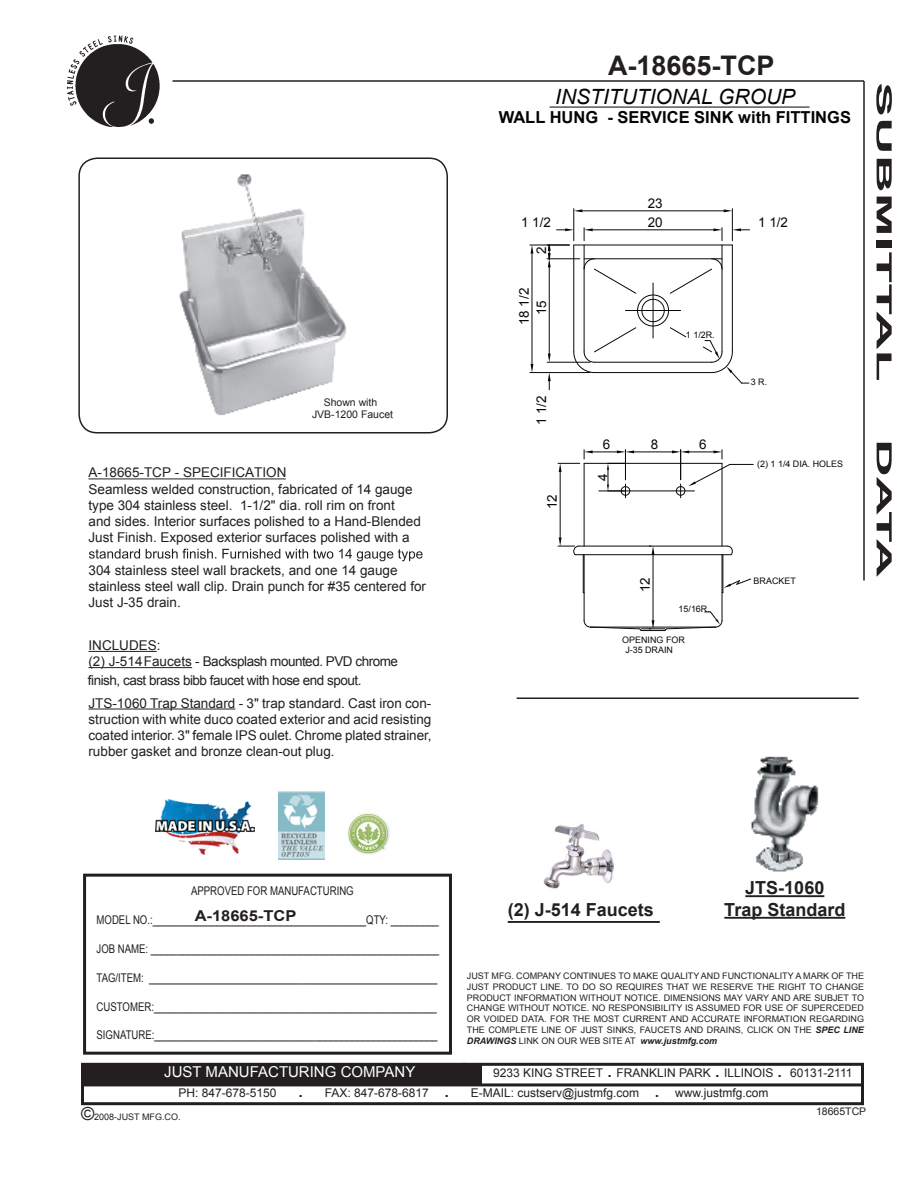
<style>
.page{position:relative;width:918px;height:1188px;background:#fff}
.page>*{position:absolute;margin:0;border:0;box-sizing:border-box;transform-origin:0 0}
.t1{font:700 27px "Arial";color:#231f20}
.t2{font:italic 21px "Arial";color:#040503}
.t3{font:700 21px "Arial";color:#231f20;scale:2.5 1}
.t4{font:700 18px "Arial";color:#231f20}
.t5{font:700 16.5px "Arial";color:#040503}
.t6{font:15px "Arial";color:#fff}
.t7{font:700 15px "Arial";color:#231f20;scale:1.1 1}
.t8{font:13.5px/16.2px "Arial";color:#231f20}
.t9{font:13.5px/16.2px "Arial";letter-spacing:-.035em;color:#231f20}
.t10{font:13.35px "Arial";color:#070909}
.t11{font:12px "Arial";color:#231f20;scale:.8 1}
.t12{font:12px "Arial";color:#231f20}
.t13{font:10.5px/12.6px "Arial";color:#231f20;text-align:center}
.t14{font:9px/10.8px "Arial";color:#231f20;text-align:justify}
.t15{font:9px/10.4px "Arial";color:#070909}
.s1{font-weight:700;font-style:italic}
.s2{font-size:21px}
.s3{font-size:18px}
</style>
<div class="page">
<div style="left:81px;top:1063px;width:783px;height:42px;border:3px solid #231f20"></div>
<hr style="left:81px;top:1083px;width:783px;height:3px;background:#231f20">
<div style="left:81px;top:1064px;width:401px;height:22px;background:#231f20"></div>
<img style="left:68px;top:36px;width:92px;height:91px">
<hr style="left:863px;top:81px;width:2px;height:499px;background:#231f20">
<hr style="left:173px;top:80px;width:691px;height:2px;background:#231f20">
<div style="left:78px;top:158px;width:370px;height:276px;border:2px solid #231f20;border-radius:18px"></div>
<div style="left:83px;top:874px;width:369px;height:181px;border:3px solid #231f20"></div>
<hr style="left:550px;top:107px;width:260px;height:1px;background:#231f20">
<hr style="left:88px;top:478px;width:198px;height:1px;background:#231f20">
<hr style="left:88px;top:651px;width:69px;height:1px;background:#231f20">
<hr style="left:88px;top:667px;width:104px;height:1px;background:#231f20">
<hr style="left:88px;top:709px;width:147px;height:1px;background:#231f20">
<svg style="left:89px;top:549px;width:334px;height:12px"></svg>
<img style="left:179px;top:174px;width:167px;height:241px">
<hr style="left:745px;top:895px;width:79px;height:2px;background:#231f20">
<hr style="left:724px;top:917px;width:121px;height:2px;background:#231f20">
<hr style="left:508px;top:921px;width:152px;height:2px;background:#231f20">
<hr style="left:517px;top:698px;width:342px;height:1px;background:#231f20">
<img style="left:751px;top:756px;width:68px;height:116px">
<hr style="left:573px;top:209px;width:1px;height:32px;background:#070909">
<hr style="left:732px;top:209px;width:1px;height:32px;background:#070909">
<hr style="left:582px;top:210px;width:142px;height:1px;background:#070909">
<svg style="left:574px;top:209px;width:8px;height:3px"></svg>
<svg style="left:724px;top:209px;width:8px;height:3px"></svg>
<hr style="left:530px;top:245px;width:39px;height:1px;background:#070909">
<hr style="left:530px;top:372px;width:60px;height:1px;background:#070909">
<hr style="left:532px;top:254px;width:1px;height:110px;background:#070909">
<svg style="left:531px;top:245px;width:2px;height:9px"></svg>
<svg style="left:531px;top:364px;width:2px;height:9px"></svg>
<hr style="left:560px;top:472px;width:1px;height:65px;background:#070909">
<hr style="left:653px;top:555px;width:1px;height:65px;background:#070909">
<svg style="left:651px;top:547px;width:3px;height:7px"></svg>
<hr style="left:579px;top:546px;width:148px;height:1px;background:#070909">
<hr style="left:575px;top:554px;width:156px;height:1px;background:#070909">
<hr style="left:584px;top:555px;width:1px;height:66px;background:#070909">
<hr style="left:722px;top:463px;width:1px;height:83px;background:#070909">
<svg style="left:558px;top:537px;width:22px;height:19px"></svg>
<hr style="left:584px;top:463px;width:1px;height:83px;background:#070909">
<svg style="left:726px;top:545px;width:7px;height:11px"></svg>
<hr style="left:722px;top:555px;width:1px;height:66px;background:#070909">
<svg style="left:583px;top:611px;width:140px;height:20px"></svg>
<svg style="left:558px;top:450px;width:195px;height:48px"></svg>
<svg style="left:722px;top:578px;width:29px;height:14px"></svg>
<hr style="left:723px;top:555px;width:1px;height:38px;background:#070909">
<hr style="left:583px;top:555px;width:1px;height:38px;background:#070909">
<svg style="left:547px;top:228px;width:203px;height:162px"></svg>
<img style="left:155px;top:800px;width:99px;height:55px">
<img style="left:348px;top:813px;width:42px;height:42px">
<img style="left:278px;top:791px;width:47px;height:69px">
<img style="left:543px;top:824px;width:71px;height:65px">
<p class="t13" style="left:312px;top:396px;width:83px">Shown with<br>JVB-1200 Faucet</p>
<p class="t8" style="left:88px;top:465px;width:334px">A-18665-TCP - SPECIFICATION<br>Seamless welded construction, fabricated of 14 gauge type 304 stainless steel. 1-1/2" dia. roll rim on front<br>and sides. Interior surfaces polished to a Hand-Blended Just Finish. Exposed exterior surfaces polished with a</p>
<p class="t8" style="left:88px;top:562px;width:339px">304 stainless steel wall brackets, and one 14 gauge stainless steel wall clip. Drain punch for #35 centered for<br>Just J-35 drain.</p>
<p class="t9" style="left:88px;top:637px;width:311px">INCLUDES:<br>(2) J-514Faucets - Backsplash mounted. PVD chrome</p>
<p class="t8" style="left:88px;top:695px;width:345px;text-align:justify">JTS-1060 Trap Standard - 3" trap standard. Cast iron con&shy;struction with white duco coated exterior and acid resisting coated interior. 3" female IPS oulet. Chrome plated strainer, rubber gasket and bronze clean-out plug.</p>
<p class="t9" style="left:88px;top:672px;width:275px">finish, cast brass bibb faucet with hose end spout.</p>
<h1 class="t1" style="left:608px;top:47px;width:168px">A-18665-TCP</h1>
<h2 class="t2" style="left:555px;top:83px;width:241px">INSTITUTIONAL GROUP</h2>
<p class="t5" style="left:499px;top:107px;width:354px">WALL HUNG - SERVICE SINK with FITTINGS</p>
<p class="t10" style="left:648px;top:194px;width:16px">23</p>
<p class="t10" style="left:521px;top:213px;width:31px">1 1/2</p>
<p class="t10" style="left:648px;top:213px;width:16px">20</p>
<p class="t10" style="left:758px;top:213px;width:31px">1 1/2</p>
<p class="t10" style="left:533px;top:254px;width:9px;rotate:-90deg">2</p>
<p class="t10" style="left:515px;top:325px;width:39px;rotate:-90deg">18 1/2</p>
<p class="t10" style="left:533px;top:315px;width:16px;rotate:-90deg">15</p>
<p class="t10" style="left:533px;top:425px;width:31px;rotate:-90deg">1 1/2</p>
<p class="t10" style="left:543px;top:509px;width:16px;rotate:-90deg">12</p>
<p class="t15" style="left:686px;top:330px;width:30px">1 1/2R.</p>
<p class="t10" style="left:603px;top:435px;width:9px">6</p>
<p class="t10" style="left:651px;top:435px;width:9px">8</p>
<p class="t10" style="left:699px;top:435px;width:9px">6</p>
<p class="t10" style="left:594px;top:481px;width:9px;rotate:-90deg">4</p>
<p class="t15" style="left:751px;top:377px;width:18px">3 R.</p>
<p class="t15" style="left:757px;top:459px;width:87px">(2) 1 1/4 DIA. HOLES</p>
<p class="t10" style="left:636px;top:592px;width:16px;rotate:-90deg">12</p>
<p class="t15" style="left:679px;top:604px;width:33px">15/16R.</p>
<p class="t15" style="left:625px;top:635px;width:61px;text-indent:-3px">OPENING FOR<br>J-35 DRAIN</p>
<p class="t15" style="left:754px;top:575px;width:44px">BRACKET</p>
<h2 class="t3" style="left:898px;top:82px;width:121px;rotate:90deg">SUBMITTAL</h2>
<h2 class="t3" style="left:898px;top:439px;width:57px;rotate:90deg">DATA</h2>
<p class="t11" style="left:191px;top:883px;width:205px">APPROVED FOR MANUFACTURING</p>
<p class="t11" style="left:97px;top:912px;width:429px">MODEL NO.:________________________________________QTY: _________</p>
<p class="t11" style="left:97px;top:941px;width:430px">JOB NAME: ______________________________________________________</p>
<p class="t11" style="left:97px;top:970px;width:428px">TAG/ITEM: ______________________________________________________</p>
<p class="t11" style="left:97px;top:999px;width:427px">CUSTOMER:_____________________________________________________</p>
<p class="t11" style="left:97px;top:1027px;width:428px">SIGNATURE:_____________________________________________________</p>
<p class="t7" style="left:195px;top:906px;width:94px">A-18665-TCP</p>
<h3 class="t4" style="left:745px;top:876px;width:81px">JTS-1060</h3>
<h3 class="t4" style="left:508px;top:897px;width:148px">(2) J-514 Faucets</h3>
<h3 class="t4" style="left:724px;top:898px;width:123px">Trap Standard</h3>
<p class="t14" style="left:467px;top:970px;width:399px">JUST MFG. COMPANY CONTINUES TO MAKE QUALITY AND FUNCTIONALITY A MARK OF THE JUST PRODUCT LINE. TO DO SO REQUIRES THAT WE RESERVE THE RIGHT TO CHANGE PRODUCT INFORMATION WITHOUT NOTICE. DIMENSIONS MAY VARY AND ARE SUBJET TO CHANGE WITHOUT NOTICE. NO RESPONSIBILITY IS ASSUMED FOR USE OF SUPERCEDED OR VOIDED DATA. FOR THE MOST CURRENT AND ACCURATE INFORMATION REGARDING THE COMPLETE LINE OF JUST SINKS, FAUCETS AND DRAINS, CLICK ON THE <span class="s1">SPEC LINE DRAWINGS</span> LINK ON OUR WEB SITE AT <span class="s1">www.justmfg.com</span></p>
<p class="t6" style="left:164px;top:1062px;width:253px">JUST MANUFACTURING COMPANY</p>
<p class="t12" style="left:493px;top:1065px;width:361px">9233 KING STREET <span class="s2">.</span> FRANKLIN PARK <span class="s2">.</span> ILLINOIS <span class="s2">.</span> 60131-2111</p>
<p class="t12" style="left:178px;top:1085px;width:591px">PH: 847-678-5150 <span class="s2">.</span> FAX: 847-678-6817 <span class="s2">.</span> E-MAIL: custserv@justmfg.com <span class="s2">.</span> www.justmfg.com</p>
<p class="t14" style="left:81px;top:1112px;width:101px"><span class="s3">©</span>2008-JUST MFG.CO.</p>
<p class="t13" style="left:816px;top:1105px;width:52px">18665TCP</p>
</div>
